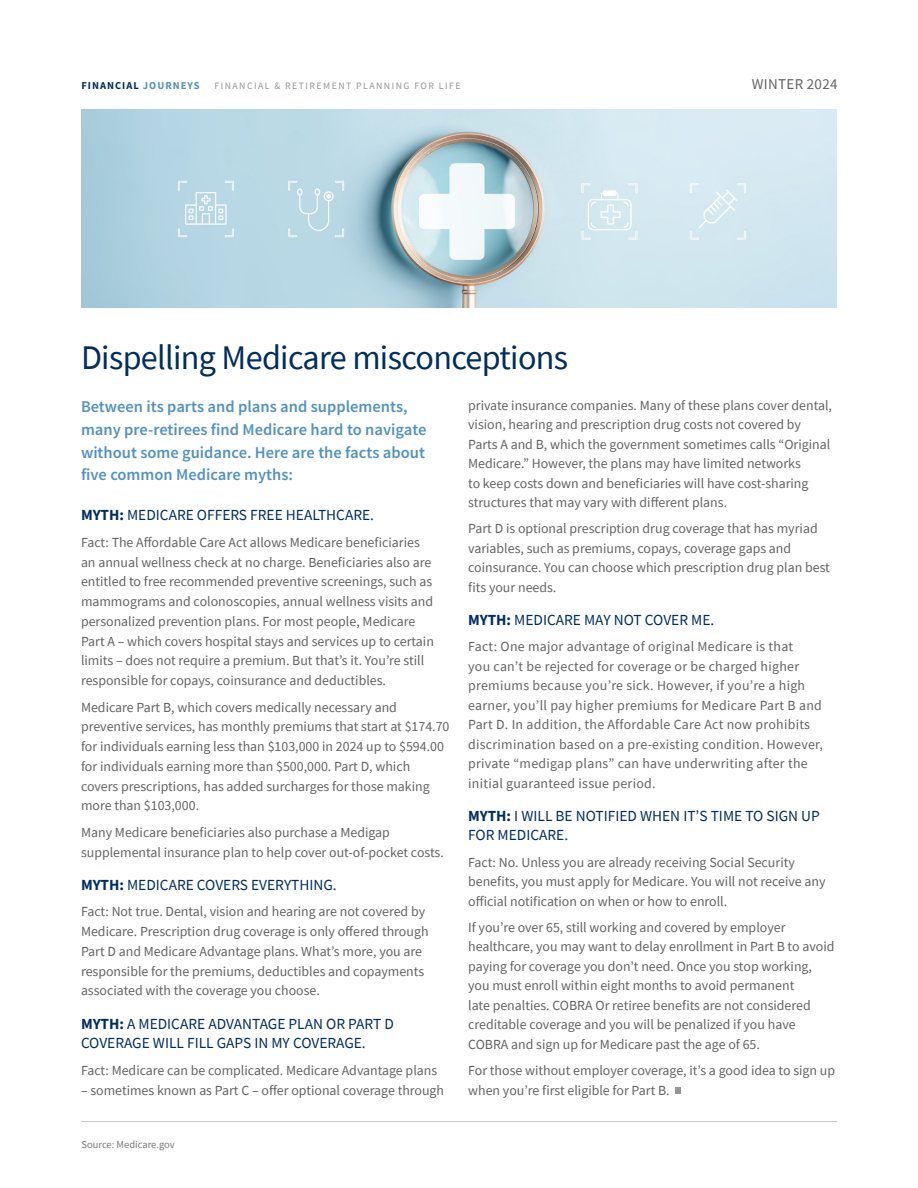
<style>
.page{position:relative;width:918px;height:1188px;background:#fff}
.page>*{position:absolute;margin:0;border:0;box-sizing:border-box;transform-origin:0 0}
.Headline_Main_story{font:34.5px "Source Sans Pro";letter-spacing:-.02em;color:#002e5e}
.BodyCopy{font:600 16.5px/22.8px "Source Sans Pro";color:#5292bd}
.BodyCopy-2{font:15.3px/19.8px "Source Sans Pro";color:#002e5e}
.t1{font:15px "Source Sans Pro";letter-spacing:.02em;color:#636366}
.BodyCopy-3{font:13.8px/19.8px "Source Sans Pro";color:#636366}
.BodyCopy-4{font:13.8px/19.5px "Source Sans Pro";letter-spacing:.02em;color:#636366}
.BodyCopy-5{font:10.5px "Source Sans Pro";color:#76787b}
.t2{font:700 10.5px "Source Sans Pro";letter-spacing:.095em;color:#002e5e}
.t3{font:9.75px "Source Sans Pro";letter-spacing:.15em;color:#939598}
.s1{color:#5292bd}
.s2{font-weight:700}
</style>
<div class="page">
<img style="left:81px;top:109px;width:756px;height:199px">
<hr style="left:81px;top:1121px;width:756px;height:1px;background:#c7c8ca">
<div style="left:675px;top:1087px;width:6px;height:7px;background:#939598"></div>
<p class="t2" style="left:81px;top:78px;width:120px">FINANCIAL <span class="s1">JOURNEYS</span></p>
<p class="t3" style="left:214px;top:79px;width:248px">FINANCIAL &amp; RETIREMENT PLANNING FOR LIFE</p>
<p class="t1" style="left:752px;top:74px;width:87px">WINTER 2024</p>
<p class="Headline_Main_story" style="left:81px;top:336px;width:489px">Dispelling Medicare misconceptions</p>
<p class="BodyCopy" style="left:81px;top:396px;width:347px">Between its parts and plans and supplements, many pre-retirees find Medicare hard to navigate without some guidance. Here are the facts about five common Medicare myths:</p>
<p class="BodyCopy-2" style="left:81px;top:505px;width:295px"><span class="s2">MYTH:</span> MEDICARE OFFERS FREE HEALTHCARE.</p>
<p class="BodyCopy-3" style="left:81px;top:532px;width:354px">Fact: The Affordable Care Act allows Medicare beneficiaries an annual wellness check at no charge. Beneficiaries also are entitled to free recommended preventive screenings, such as mammograms and colonoscopies, annual wellness visits and personalized prevention plans. For most people, Medicare Part A – which covers hospital stays and services up to certain limits – does not require a premium. But that’s it. You’re still responsible for copays, coinsurance and deductibles.</p>
<p class="BodyCopy-3" style="left:81px;top:697px;width:370px">Medicare Part B, which covers medically necessary and preventive services, has monthly premiums that start at $174.70 for individuals earning less than $103,000 in 2024 up to $594.00 for individuals earning more than $500,000. Part D, which covers prescriptions, has added surcharges for those making more than $103,000.</p>
<p class="BodyCopy-3" style="left:81px;top:822px;width:364px">Many Medicare beneficiaries also purchase a Medigap supplemental insurance plan to help cover out-of-pocket costs.</p>
<p class="BodyCopy-2" style="left:81px;top:875px;width:257px"><span class="s2">MYTH:</span> MEDICARE COVERS EVERYTHING.</p>
<p class="BodyCopy-3" style="left:81px;top:902px;width:349px">Fact: Not true. Dental, vision and hearing are not covered by Medicare. Prescription drug coverage is only offered through Part D and Medicare Advantage plans. What’s more, you are responsible for the premiums, deductibles and copayments associated with the coverage you choose.</p>
<p class="BodyCopy-2" style="left:81px;top:1014px;width:314px"><span class="s2">MYTH:</span> A MEDICARE ADVANTAGE PLAN OR PART D<br>COVERAGE WILL FILL GAPS IN MY COVERAGE.</p>
<p class="BodyCopy-3" style="left:81px;top:1060px;width:358px">Fact: Medicare can be complicated. Medicare Advantage plans</p>
<p class="BodyCopy-3" style="left:81px;top:1080px;width:365px">– sometimes known as Part C – offer optional coverage through</p>
<p class="BodyCopy-3" style="left:468px;top:395px;width:365px">private insurance companies. Many of these plans cover dental, vision, hearing and prescription drug costs not covered by Parts A and B, which the government sometimes calls “Original Medicare.” However, the plans may have limited networks<br>to keep costs down and beneficiaries will have cost-sharing structures that may vary with different plans.</p>
<p class="BodyCopy-3" style="left:468px;top:519px;width:363px">Part D is optional prescription drug coverage that has myriad variables, such as premiums, copays, coverage gaps and coinsurance. You can choose which prescription drug plan best fits your needs.</p>
<p class="BodyCopy-2" style="left:468px;top:610px;width:248px"><span class="s2">MYTH:</span> MEDICARE MAY NOT COVER ME.</p>
<p class="BodyCopy-4" style="left:468px;top:637px;width:356px">Fact: One major advantage of original Medicare is that<br>you can’t be rejected for coverage or be charged higher premiums because you’re sick. However, if you’re a high earner, you’ll pay higher premiums for Medicare Part B and Part D. In addition, the Affordable Care Act now prohibits discrimination based on a pre-existing condition. However, private “medigap plans” can have underwriting after the initial guaranteed issue period.</p>
<p class="BodyCopy-2" style="left:468px;top:806px;width:353px"><span class="s2">MYTH:</span> I WILL BE NOTIFIED WHEN IT’S TIME TO SIGN UP<br>FOR MEDICARE.</p>
<p class="BodyCopy-3" style="left:468px;top:852px;width:359px">Fact: No. Unless you are already receiving Social Security benefits, you must apply for Medicare. You will not receive any official notification on when or how to enroll.</p>
<p class="BodyCopy-3" style="left:468px;top:917px;width:368px">If you’re over 65, still working and covered by employer healthcare, you may want to delay enrollment in Part B to avoid paying for coverage you don’t need. Once you stop working, you must enroll within eight months to avoid permanent<br>late penalties. COBRA Or retiree benefits are not considered creditable coverage and you will be penalized if you have COBRA and sign up for Medicare past the age of 65.</p>
<p class="BodyCopy-3" style="left:468px;top:1061px;width:369px">For those without employer coverage, it’s a good idea to sign up when you’re first eligible for Part B.</p>
<p class="BodyCopy-5" style="left:81px;top:1137px;width:95px">Source: Medicare.gov</p>
</div>
